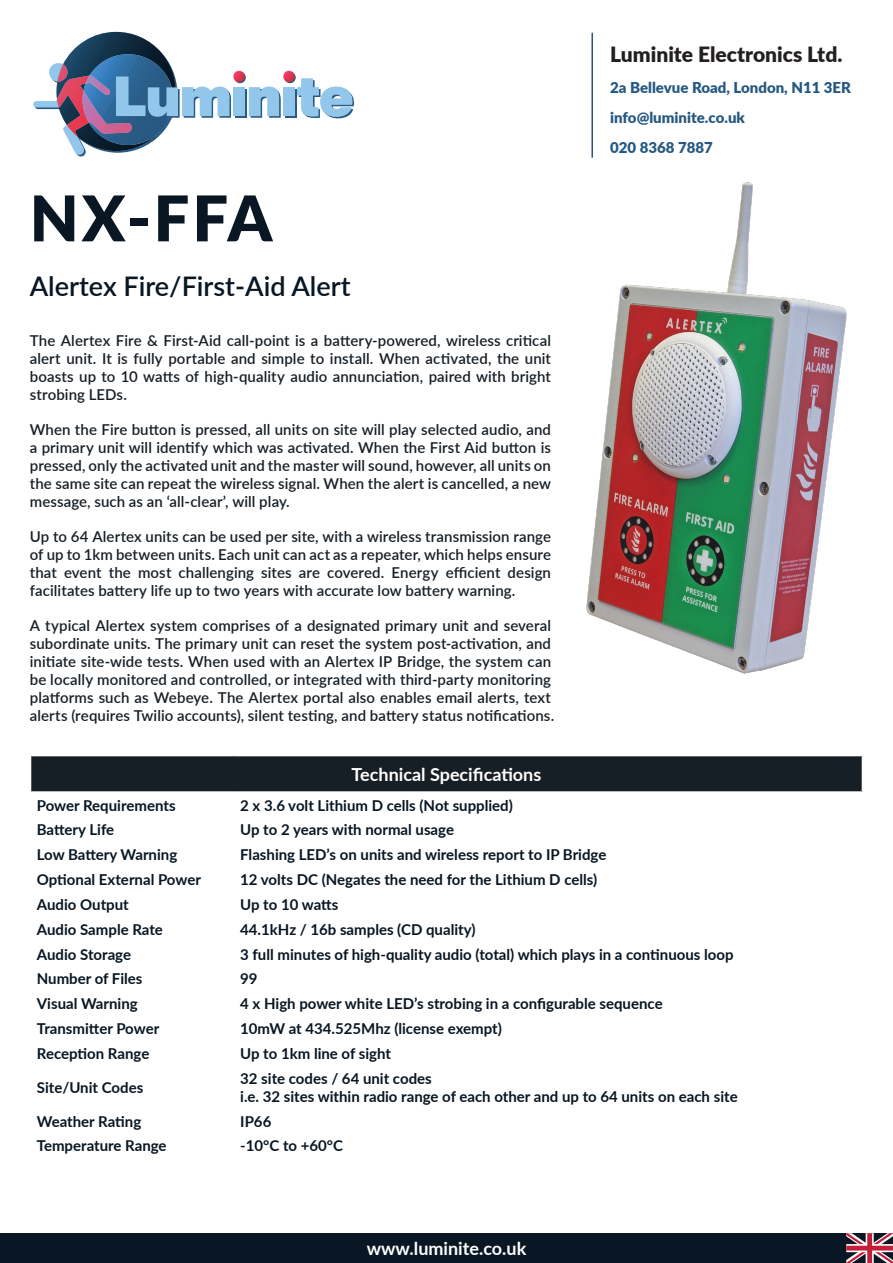
<style>
.page{position:relative;width:893px;height:1263px;background:#fff}
.page>*{position:absolute;margin:0;border:0;box-sizing:border-box;transform-origin:0 0}
.t1{font:900 63px "Lato";color:#081723}
.t2{font:600 27px "Lato";color:#081723}
.t3{font:900 21px "Lato";color:#231f20}
.t4{font:700 18px "Lato";color:#fff}
.t5{font:600 15px/18px "Lato";letter-spacing:.01em;color:#171f26;text-align:justify}
.t6{font:700 15px "Lato";color:#071622}
.t7{font:900 15px "Lato";color:#265982}
</style>
<div class="page">
<div style="left:0;top:1233px;width:893px;height:30px;background:#081723"></div>
<svg style="left:846px;top:1233px;width:47px;height:30px"></svg>
<svg style="left:33px;top:32px;width:321px;height:125px"></svg>
<hr style="left:591px;top:33px;width:2px;height:125px;background:#295480">
<img style="left:586px;top:182px;width:261px;height:492px">
<div style="left:31px;top:755px;width:831px;height:37px;background:#171f26"></div>
<hr style="left:30px;top:755px;width:204px;height:1px;background:#fff">
<hr style="left:234px;top:755px;width:629px;height:1px;background:#fff">
<hr style="left:30px;top:791px;width:204px;height:2px;background:#fff">
<hr style="left:234px;top:791px;width:629px;height:2px;background:#fff">
<p class="t1" style="left:30px;top:171px;width:244px">NX-FFA</p>
<p class="t2" style="left:30px;top:267px;width:322px">Alertex Fire/First-Aid Alert</p>
<p class="t5" style="left:30px;top:331px;width:523px">The Alertex Fire &amp; First-Aid call-point is a battery-powered, wireless critical alert unit. It is fully portable and simple to install. When activated, the unit boasts up to 10 watts of high-quality audio annunciation, paired with bright strobing LEDs.</p>
<p class="t5" style="left:30px;top:420px;width:523px">When the Fire button is pressed, all units on site will play selected audio, and a primary unit will identify which was activated. When the First Aid button is pressed, only the activated unit and the master will sound, however, all units on the same site can repeat the wireless signal. When the alert is cancelled, a new message, such as an ‘all-clear’, will play.</p>
<p class="t5" style="left:30px;top:527px;width:523px">Up to 64 Alertex units can be used per site, with a wireless transmission range of up to 1km between units. Each unit can act as a repeater, which helps ensure that event the most challenging sites are covered. Energy efficient design facilitates battery life up to two years with accurate low battery warning.</p>
<p class="t5" style="left:30px;top:616px;width:526px;text-align:left">A typical Alertex system comprises of a designated primary unit and several subordinate units. The primary unit can reset the system post-activation, and initiate site-wide tests. When used with an Alertex IP Bridge, the system can be locally monitored and controlled, or integrated with third-party monitoring platforms such as Webeye. The Alertex portal also enables email alerts, text alerts (requires Twilio accounts), silent testing, and battery status notifications.</p>
<p class="t4" style="left:352px;top:761px;width:191px">Technical Specifications</p>
<p class="t3" style="left:610px;top:38px;width:234px">Luminite Electronics Ltd.</p>
<p class="t7" style="left:610px;top:77px;width:242px">2a Bellevue Road, London, N11 3ER</p>
<p class="t7" style="left:610px;top:107px;width:136px">info@luminite.co.uk</p>
<p class="t7" style="left:610px;top:137px;width:104px">020 8368 7887</p>
<p class="t6" style="left:37px;top:794px;width:140px">Power Requirements</p>
<p class="t6" style="left:240px;top:794px;width:274px">2 x 3.6 volt Lithium D cells (Not supplied)</p>
<p class="t6" style="left:37px;top:819px;width:79px">Battery Life</p>
<p class="t6" style="left:240px;top:819px;width:215px">Up to 2 years with normal usage</p>
<p class="t6" style="left:37px;top:844px;width:142px">Low Battery Warning</p>
<p class="t6" style="left:240px;top:844px;width:368px">Flashing LED’s on units and wireless report to IP Bridge</p>
<p class="t6" style="left:37px;top:868px;width:166px">Optional External Power</p>
<p class="t6" style="left:240px;top:868px;width:358px">12 volts DC (Negates the need for the Lithium D cells)</p>
<p class="t6" style="left:37px;top:893px;width:93px">Audio Output</p>
<p class="t6" style="left:240px;top:893px;width:100px">Up to 10 watts</p>
<p class="t6" style="left:37px;top:918px;width:128px">Audio Sample Rate</p>
<p class="t6" style="left:240px;top:918px;width:237px">44.1kHz / 16b samples (CD quality)</p>
<p class="t6" style="left:37px;top:943px;width:96px">Audio Storage</p>
<p class="t6" style="left:240px;top:943px;width:495px">3 full minutes of high-quality audio (total) which plays in a continuous loop</p>
<p class="t6" style="left:37px;top:968px;width:107px">Number of Files</p>
<p class="t6" style="left:240px;top:968px;width:19px">99</p>
<p class="t6" style="left:37px;top:993px;width:102px">Visual Warning</p>
<p class="t6" style="left:240px;top:993px;width:424px">4 x High power white LED’s strobing in a configurable sequence</p>
<p class="t6" style="left:37px;top:1017px;width:124px">Transmitter Power</p>
<p class="t6" style="left:240px;top:1017px;width:263px">10mW at 434.525Mhz (license exempt)</p>
<p class="t6" style="left:37px;top:1042px;width:114px">Reception Range</p>
<p class="t6" style="left:240px;top:1042px;width:152px">Up to 1km line of sight</p>
<p class="t6" style="left:37px;top:1076px;width:108px">Site/Unit Codes</p>
<p class="t6" style="left:240px;top:1067px;width:193px">32 site codes / 64 unit codes</p>
<p class="t6" style="left:240px;top:1085px;width:499px">i.e. 32 sites within radio range of each other and up to 64 units on each site</p>
<p class="t6" style="left:37px;top:1110px;width:106px">Weather Rating</p>
<p class="t6" style="left:240px;top:1110px;width:33px">IP66</p>
<p class="t6" style="left:37px;top:1135px;width:131px">Temperature Range</p>
<p class="t6" style="left:240px;top:1135px;width:104px">-10°C to +60°C</p>
<p class="t4" style="left:367px;top:1235px;width:161px">www.luminite.co.uk</p>
</div>
